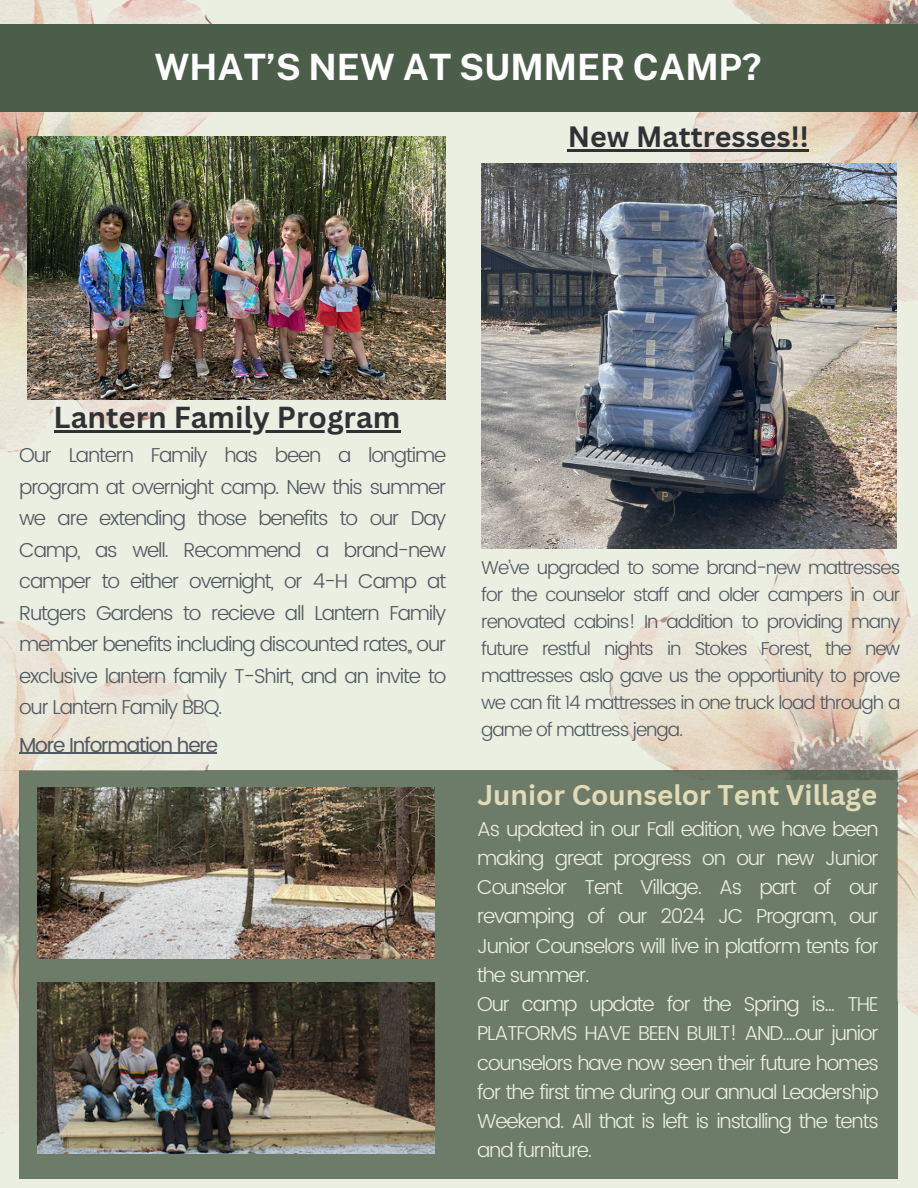
<style>
.page{position:relative;width:918px;height:1188px;background:#ebefe1}
.page>*{position:absolute;margin:0;border:0;box-sizing:border-box;transform-origin:0 0}
.t1{font:700 36.3px "Public Sans";color:#fff}
.t2{font:700 29.55px "Canva Sans";color:#2f3235}
.t3{font:700 28.65px "Canva Sans";color:#2f3235}
.t4{font:700 27.75px "Canva Sans";color:#e1dbb7}
.t5{font:300 20.1px/29.2px "Poppins";letter-spacing:-.06em;color:#ebefe1;text-align:justify}
.t6{font:300 20.1px/31.5px "Poppins";letter-spacing:-.06em;color:#515961;text-align:justify}
.t7{font:20.1px "Poppins";letter-spacing:-.06em;color:#515961}
.t8{font:300 18.6px/27px "Poppins";letter-spacing:-.06em;color:#515961;text-align:justify}
</style>
<div class="page">
<img style="left:690px;top:0;width:228px;height:303px">
<img style="left:0;top:0;width:295px;height:452px">
<div style="left:0;top:24px;width:918px;height:88px;background:#4b5e4a"></div>
<img style="left:27px;top:136px;width:419px;height:263px">
<img style="left:595px;top:531px;width:323px;height:249px">
<img style="left:0;top:770px;width:19px;height:364px">
<div style="left:19px;top:770px;width:878px;height:408px;background:#6c7c69"></div>
<img style="left:37px;top:982px;width:398px;height:171px">
<img style="left:37px;top:787px;width:398px;height:171px">
<img style="left:0;top:621px;width:217px;height:149px">
<img style="left:898px;top:770px;width:20px;height:246px">
<img style="left:481px;top:164px;width:415px;height:384px">
<hr style="left:19px;top:753px;width:198px;height:1px;background:#515961">
<hr style="left:568px;top:150px;width:241px;height:2px;background:#2f3235">
<hr style="left:54px;top:430px;width:346px;height:3px;background:#2f3235">
<p class="t1" style="left:155px;top:46px;width:609px">WHAT’S NEW AT SUMMER CAMP?</p>
<p class="t3" style="left:568px;top:117px;width:242px">New Mattresses!!</p>
<p class="t2" style="left:54px;top:397px;width:348px">Lantern Family Program</p>
<p class="t6" style="left:19px;top:440px;width:429px">Our Lantern Family has been a longtime program at overnight camp. New this summer we are extending those benefits to our Day Camp, as well. Recommend a brand-new camper to either overnight, or 4-H Camp at Rutgers Gardens to recieve all Lantern Family member benefits including discounted rates, our exclusive lantern family T-Shirt, and an invite to our Lantern Family BBQ.</p>
<h2 class="t7" style="left:19px;top:733px;width:200px">More Information here</h2>
<p class="t8" style="left:481px;top:554px;width:421px">We’ve upgraded to some brand-new mattresses for the counselor staff and older campers in our renovated cabins! In addition to providing many future restful nights in Stokes Forest, the new mattresses aslo gave us the opportiunity to prove we can fit 14 mattresses in one truck load through a game of mattress jenga.</p>
<p class="t4" style="left:477px;top:776px;width:402px">Junior Counselor Tent Village</p>
<p class="t5" style="left:477px;top:814px;width:403px">As updated in our Fall edition, we have been making great progress on our new Junior Counselor Tent Village. As part of our revamping of our 2024 JC Program, our Junior Counselors will live in platform tents for the summer.</p>
<p class="t5" style="left:477px;top:990px;width:403px">Our camp update for the Spring is... THE PLATFORMS HAVE BEEN BUILT! AND....our junior counselors have now seen their future homes for the first time during our annual Leadership Weekend. All that is left is installing the tents and furniture.</p>
</div>
